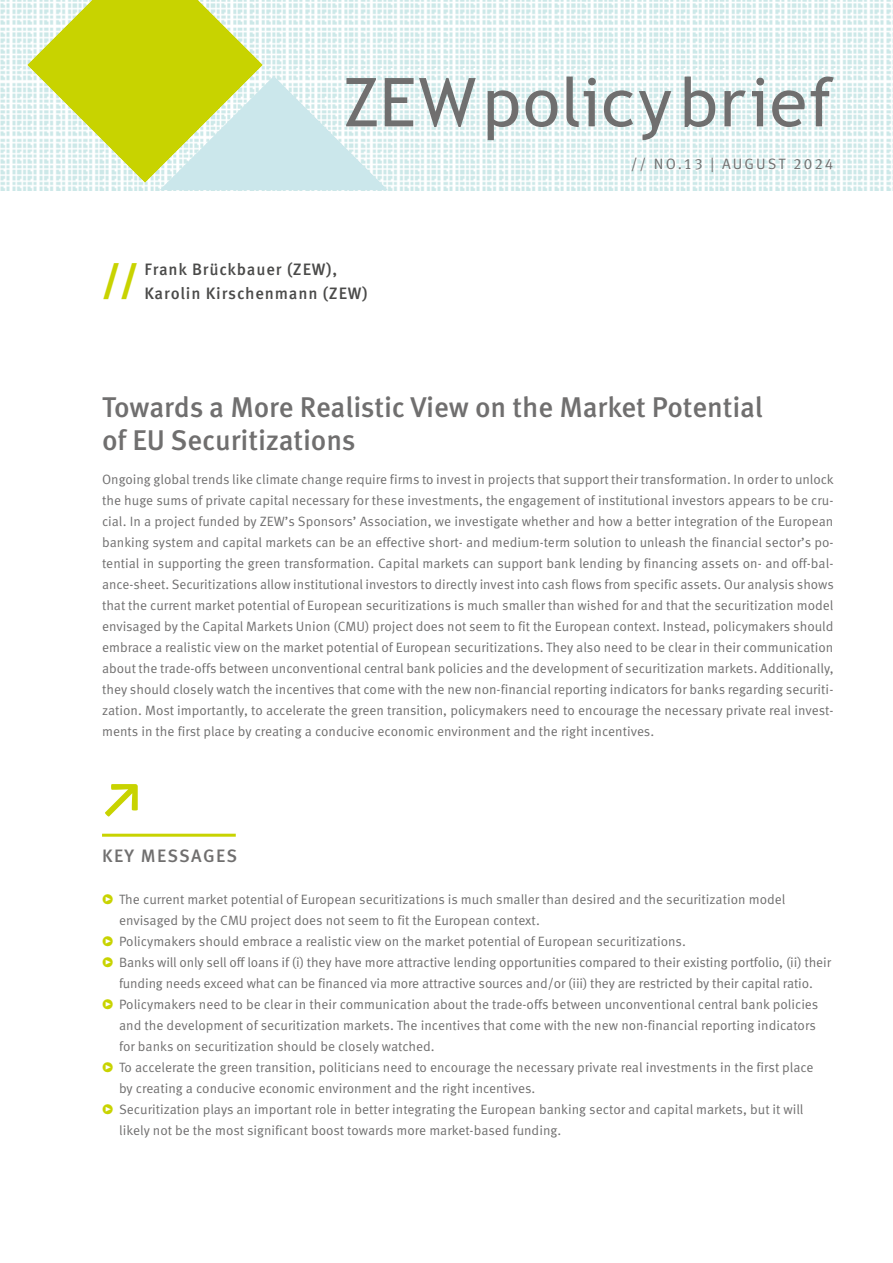
<style>
.page{position:relative;width:893px;height:1263px;background:#fff}
.page>*{position:absolute;margin:0;border:0;box-sizing:border-box;transform-origin:0 0}
.p_Titel{font:67.5px "Trebuchet MS";letter-spacing:.03em;color:#706f6f}
.t1{font:700 50.25px "Calibri";color:#c8d300}
.t2{font:900 38.85px "Meta Pro";color:#c8d300}
.H1_Headline{font:500 28.5px/33px "Meta Pro";letter-spacing:-.005em;color:#706f6f}
.t3{font:500 18px "Meta Pro";letter-spacing:.08em;color:#706f6f}
.p_Autor{font:500 16.5px "Meta Pro";letter-spacing:.05em;color:#4a4a49}
.p_Ausgabe{font:15px "Meta Pro";letter-spacing:.135em;color:#706f6f}
.p_Fließtext{font:13.5px/21px "Meta Pro";color:#706f6f}
.s1{color:#c8d300}
</style>
<div class="page">
<img style="left:0;top:0;width:893px;height:190px">
<svg style="left:28px;top:0;width:360px;height:190px"></svg>
<hr style="left:102px;top:834px;width:134px;height:3px;background:#c8d300">
<p class="p_Titel" style="left:343px;top:63px;width:492px">ZEWpolicybrief</p>
<p class="p_Ausgabe" style="left:631px;top:154px;width:204px">// NO.13 | AUGUST 2024</p>
<h3 class="t2" style="left:102px;top:255px;width:38px">//</h3>
<p class="p_Autor" style="left:145px;top:259px;width:194px">Frank Brückbauer (ZEW),</p>
<p class="p_Autor" style="left:145px;top:283px;width:224px">Karolin Kirschenmann (ZEW)</p>
<h1 class="H1_Headline" style="left:102px;top:391px;width:662px">Towards a More Realistic View on the Market Potential of EU Securitizations</h1>
<p class="p_Fließtext" style="left:102px;top:469px;width:733px;text-align:justify">Ongoing global trends like climate change require firms to invest in projects that support their transformation. In order to unlock the huge sums of private capital necessary for these investments, the engagement of institutional investors appears to be cru&shy;cial. In a project funded by ZEW’s Sponsors’ Association, we investigate whether and how a better integration of the European banking system and capital markets can be an effective short- and medium-term solution to unleash the financial sector’s po&shy;tential in supporting the green transformation. Capital markets can support bank lending by financing assets on- and off-bal&shy;ance-sheet. Securitizations allow institutional investors to directly invest into cash flows from specific assets. Our analysis shows that the current market potential of European securitizations is much smaller than wished for and that the securitization model envisaged by the Capital Markets Union (CMU) project does not seem to fit the European context. Instead, policymakers should embrace a realistic view on the market potential of European securitizations. They also need to be clear in their communication about the trade-offs between unconventional central bank policies and the development of securitization markets. Additionally, they should closely watch the incentives that come with the new non-financial reporting indicators for banks regarding securiti&shy;zation. Most importantly, to accelerate the green transition, policymakers need to encourage the necessary private real invest&shy;ments in the first place by creating a conducive economic environment and the right incentives.</p>
<h2 class="t1" style="left:102px;top:767px;width:44px">↗</h2>
<p class="t3" style="left:102px;top:844px;width:137px">KEY MESSAGES</p>
<p class="p_Fließtext" style="left:119px;top:889px;width:668px;text-indent:-17px"><span class="s1">ͮ</span> The current market potential of European securitizations is much smaller than desired and the securitization model envisaged by the CMU project does not seem to fit the European context.</p>
<p class="p_Fließtext" style="left:102px;top:931px;width:585px"><span class="s1">ͮ</span> Policymakers should embrace a realistic view on the market potential of European securitizations.</p>
<p class="p_Fließtext" style="left:102px;top:952px;width:730px;text-align:center"><span class="s1">ͮ</span> Banks will only sell off loans if (i) they have more attractive lending opportunities compared to their existing portfolio, (ii) their funding needs exceed what can be financed via more attractive sources and/or (iii) they are restricted by their capital ratio.</p>
<p class="p_Fließtext" style="left:119px;top:994px;width:701px;text-indent:-17px"><span class="s1">ͮ</span> Policymakers need to be clear in their communication about the trade-offs between unconventional central bank policies and the development of securitization markets. The incentives that come with the new non-financial reporting indicators for banks on securitization should be closely watched.</p>
<p class="p_Fließtext" style="left:119px;top:1057px;width:696px;text-indent:-17px"><span class="s1">ͮ</span> To accelerate the green transition, politicians need to encourage the necessary private real investments in the first place by creating a conducive economic environment and the right incentives.</p>
<p class="p_Fließtext" style="left:119px;top:1099px;width:686px;text-indent:-17px"><span class="s1">ͮ</span> Securitization plays an important role in better integrating the European banking sector and capital markets, but it will likely not be the most significant boost towards more market-based funding.</p>
</div>
